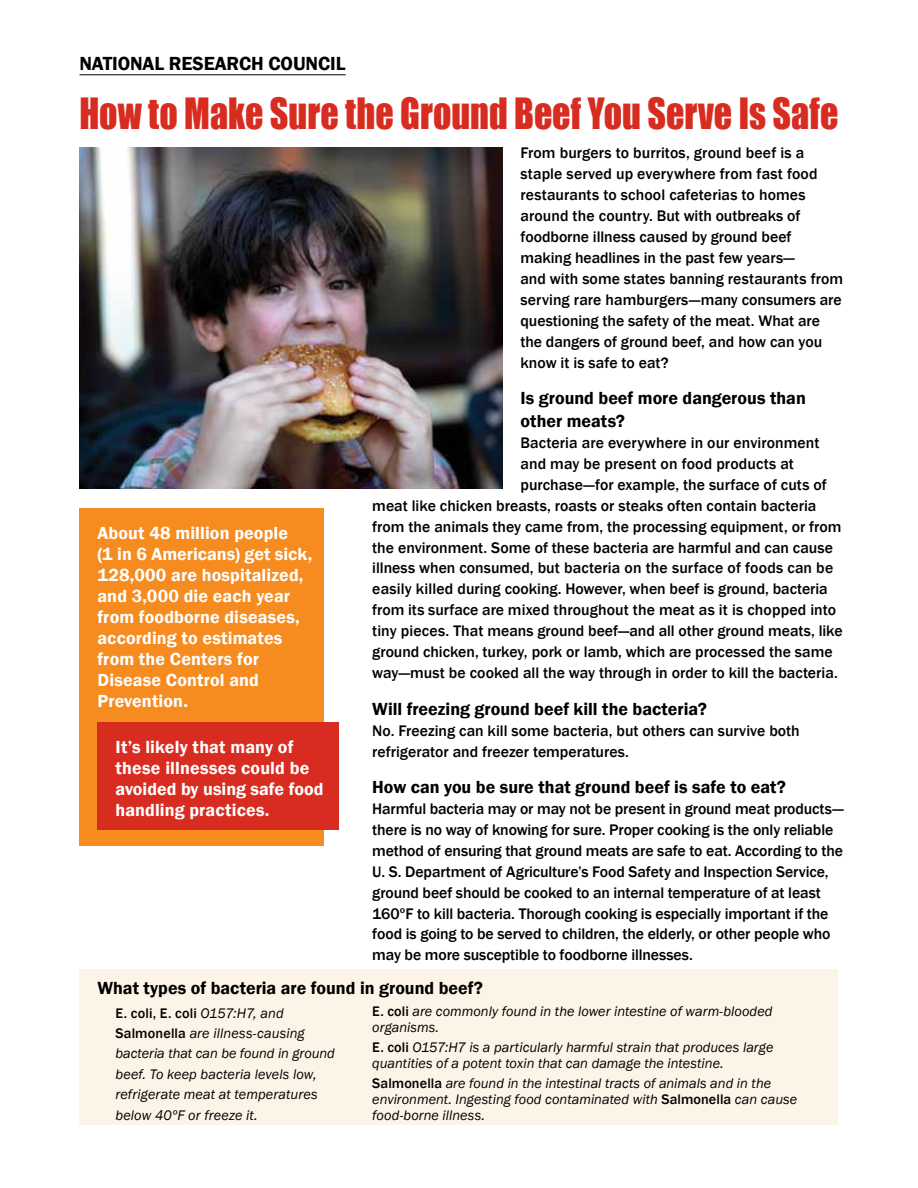
<style>
.page{position:relative;width:918px;height:1188px;background:#fff}
.page>*{position:absolute;margin:0;border:0;box-sizing:border-box;transform-origin:0 0}
.t1{font:39.6px "Impact";color:#d82c20;scale:.91 1}
.t2{font:600 19.5px "Franklin Gothic";letter-spacing:-.005em;color:#000}
.t3{font:600 18px/21px "Franklin Gothic";letter-spacing:.005em;color:#fff}
.t4{font:600 18px/22.5px "Franklin Gothic";color:#000}
.t5{font:500 15.75px/21px "Franklin Gothic";color:#000}
.t6{font:italic 14.25px/20.4px "Franklin Gothic";color:#000}
.s1{font-weight:500;font-style:normal}
</style>
<div class="page">
<img style="left:80px;top:147px;width:422px;height:342px">
<div style="left:80px;top:969px;width:758px;height:156px;background:#fcf5e7"></div>
<div style="left:80px;top:508px;width:244px;height:338px;background:#f68b1f"></div>
<div style="left:98px;top:722px;width:241px;height:108px;background:#d82c20"></div>
<hr style="left:80px;top:74px;width:266px;height:1px;background:#000">
<p class="t2" style="left:80px;top:51px;width:149px">National Research</p>
<p class="t2" style="left:269px;top:51px;width:79px">Council</p>
<h1 class="t1" style="left:80px;top:83px;width:836px">How to Make Sure the Ground Beef You Serve Is Safe</h1>
<p class="t3" style="left:98px;top:522px;width:216px">About 48 million people<br>(1 in 6 Americans) get sick,<br>128,000 are hospitalized, and 3,000 die each year from foodborne diseases, according to estimates from the Centers for<br>Disease Control and<br>Prevention.</p>
<p class="t3" style="left:116px;top:737px;width:210px">It’s likely that many of these illnesses could be avoided by using safe food handling practices.</p>
<p class="t5" style="left:520px;top:142px;width:324px">From burgers to burritos, ground beef is a staple served up everywhere from fast food restaurants to school cafeterias to homes around the country. But with outbreaks of foodborne illness caused by ground beef making headlines in the past few years—<br>and with some states banning restaurants from serving rare hamburgers—many consumers are questioning the safety of the meat. What are the dangers of ground beef, and how can you know it is safe to eat?</p>
<p class="t4" style="left:520px;top:387px;width:287px">Is ground beef more dangerous than other meats?</p>
<p class="t5" style="left:520px;top:432px;width:301px">Bacteria are everywhere in our environment</p>
<p class="t5" style="left:520px;top:453px;width:275px">and may be present on food products at</p>
<p class="t5" style="left:520px;top:474px;width:308px">purchase—for example, the surface of cuts of</p>
<p class="t5" style="left:372px;top:495px;width:446px">meat like chicken breasts, roasts or steaks often contain bacteria</p>
<p class="t5" style="left:372px;top:516px;width:471px">from the animals they came from, the processing equipment, or from</p>
<p class="t5" style="left:372px;top:537px;width:462px">the environment. Some of these bacteria are harmful and can cause</p>
<p class="t5" style="left:372px;top:558px;width:463px">illness when consumed, but bacteria on the surface of foods can be</p>
<p class="t5" style="left:372px;top:579px;width:457px">easily killed during cooking. However, when beef is ground, bacteria</p>
<p class="t5" style="left:372px;top:600px;width:465px">from its surface are mixed throughout the meat as it is chopped into</p>
<p class="t5" style="left:372px;top:621px;width:472px">tiny pieces. That means ground beef—and all other ground meats, like</p>
<p class="t5" style="left:372px;top:642px;width:462px">ground chicken, turkey, pork or lamb, which are processed the same</p>
<p class="t5" style="left:372px;top:663px;width:467px">way—must be cooked all the way through in order to kill the bacteria.</p>
<p class="t4" style="left:372px;top:697px;width:336px">Will freezing ground beef kill the bacteria?</p>
<p class="t5" style="left:372px;top:720px;width:429px">No. Freezing can kill some bacteria, but others can survive both refrigerator and freezer temperatures.</p>
<p class="t4" style="left:372px;top:775px;width:415px">How can you be sure that ground beef is safe to eat?</p>
<p class="t5" style="left:372px;top:798px;width:472px">Harmful bacteria may or may not be present in ground meat products— there is no way of knowing for sure. Proper cooking is the only reliable method of ensuring that ground meats are safe to eat. According to the U. S. Department of Agriculture’s Food Safety and Inspection Service, ground beef should be cooked to an internal temperature of at least 160ºF to kill bacteria. Thorough cooking is especially important if the food is going to be served to children, the elderly, or other people who may be more susceptible to foodborne illnesses.</p>
<p class="t4" style="left:98px;top:977px;width:387px">What types of bacteria are found in ground beef?</p>
<p class="t6" style="left:372px;top:1004px;width:402px;line-height:15.8px"><span class="s1">E. coli</span> are commonly found in the lower intestine of warm-blooded organisms.</p>
<p class="t6" style="left:372px;top:1040px;width:403px;line-height:15.8px"><span class="s1">E. coli</span> O157:H7 is a particularly harmful strain that produces large quantities of a potent toxin that can damage the intestine.</p>
<p class="t6" style="left:372px;top:1076px;width:426px;line-height:15.8px"><span class="s1">Salmonella</span> are found in the intestinal tracts of animals and in the environment. Ingesting food contaminated with <span class="s1">Salmonella</span> can cause food-borne illness.</p>
<p class="t6" style="left:116px;top:1003px;width:221px"><span class="s1">E. coli, E. coli</span> O157:H7, and<br><span class="s1">Salmonella</span> are illness-causing bacteria that can be found in ground beef. To keep bacteria levels low, refrigerate meat at temperatures below 40ºF or freeze it.</p>
</div>
